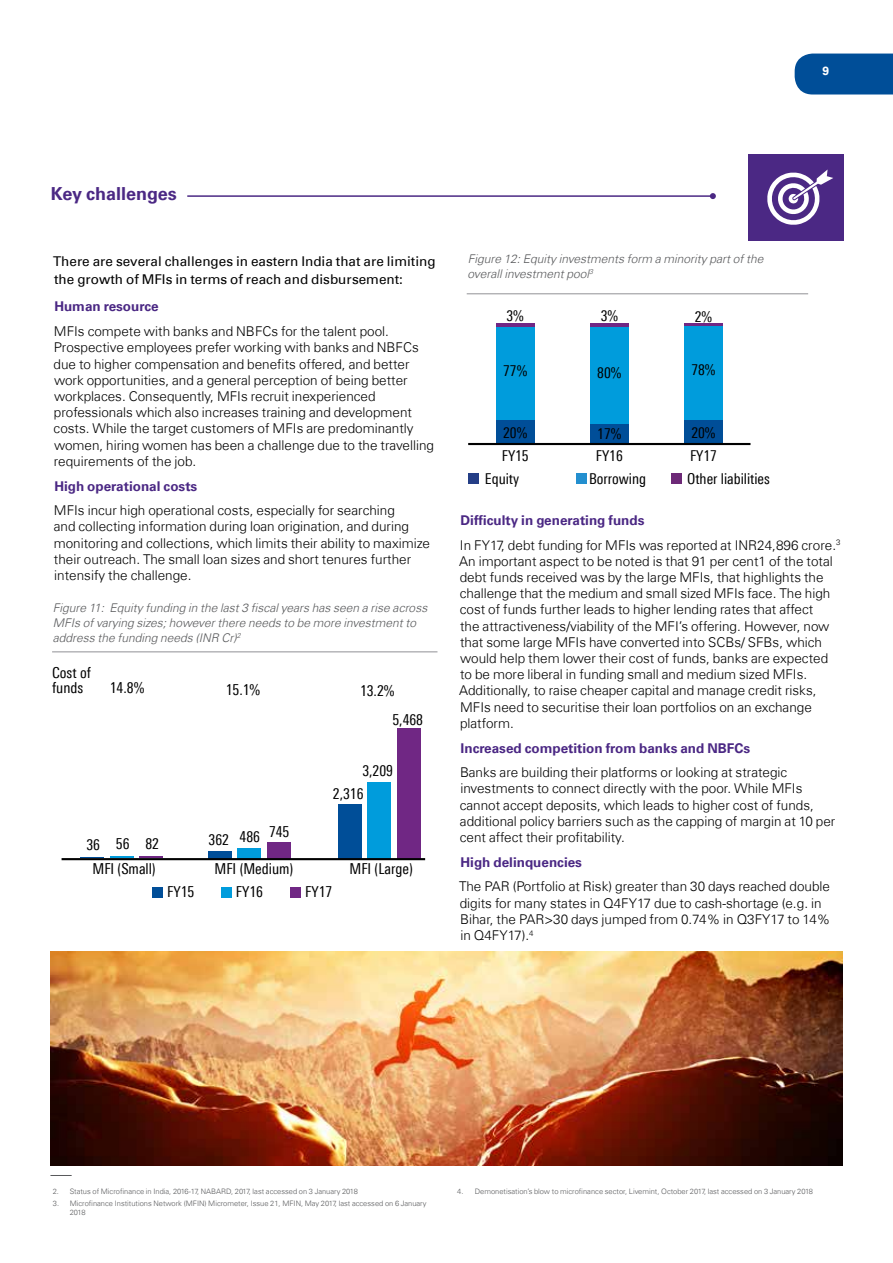
<style>
.page{position:relative;width:893px;height:1263px;background:#fff}
.page>*{position:absolute;margin:0;border:0;box-sizing:border-box;transform-origin:0 0}
.t1{font:700 18px "Universfor KPMG";color:#4b2884}
.t2{font:condensed 15.15px/15.1px "Universfor KPMG";letter-spacing:-.005em;color:#000}
.t3{font:condensed 15px "Universfor KPMG";letter-spacing:-.005em;color:#010101}
.t4{font:300 13.5px/16.2px "Universfor KPMG";color:#000}
.t5{font:13.5px/18px "Universfor KPMG";color:#000}
.t6{font:700 13.5px "Universfor KPMG";color:#4b2884}
.t7{font:italic 300 12px/15px "Universfor KPMG";color:#58595b}
.t8{font:700 12px "Universfor KPMG";color:#fff}
.t9{font:300 7.5px/9px "Universfor KPMG";color:#58595b}
.s1{font-weight:700;color:#4b2884}
</style>
<div class="page">
<div style="left:795px;top:54px;width:98px;height:41px;background:#004e98"></div>
<img style="left:50px;top:951px;width:792px;height:214px">
<hr style="left:187px;top:195px;width:526px;height:2px;background:#4b2884">
<svg style="left:710px;top:193px;width:6px;height:6px"></svg>
<div style="left:748px;top:154px;width:96px;height:87px;background:#4b2884"></div>
<svg style="left:767px;top:169px;width:66px;height:56px"></svg>
<svg style="left:50px;top:1175px;width:22px;height:1px"></svg>
<svg style="left:484px;top:442px;width:30px;height:4px"></svg>
<svg style="left:81px;top:857px;width:23px;height:1px"></svg>
<svg style="left:110px;top:857px;width:24px;height:1px"></svg>
<hr style="left:140px;top:856px;width:23px;height:2px;background:#702784">
<div style="left:208px;top:851px;width:23px;height:9px;background:#004e98"></div>
<div style="left:237px;top:848px;width:24px;height:12px;background:#009cdc"></div>
<div style="left:267px;top:842px;width:23px;height:18px;background:#702784"></div>
<div style="left:338px;top:804px;width:24px;height:56px;background:#004e98"></div>
<div style="left:367px;top:783px;width:24px;height:77px;background:#009cdc"></div>
<div style="left:397px;top:728px;width:23px;height:132px;background:#702784"></div>
<div style="left:153px;top:887px;width:10px;height:10px;background:#004e98"></div>
<div style="left:221px;top:887px;width:11px;height:10px;background:#009cdc"></div>
<div style="left:290px;top:887px;width:11px;height:10px;background:#702784"></div>
<hr style="left:62px;top:858px;width:363px;height:2px;background:#010101">
<hr style="left:467px;top:294px;width:341px;height:1px;background:#919195">
<div style="left:496px;top:420px;width:38px;height:24px;background:#004e98"></div>
<div style="left:590px;top:424px;width:38px;height:20px;background:#004e98"></div>
<div style="left:684px;top:420px;width:39px;height:24px;background:#004e98"></div>
<div style="left:496px;top:327px;width:38px;height:93px;background:#009cdc"></div>
<div style="left:590px;top:327px;width:38px;height:97px;background:#009cdc"></div>
<div style="left:684px;top:326px;width:39px;height:94px;background:#009cdc"></div>
<hr style="left:496px;top:323px;width:38px;height:4px;background:#702784">
<hr style="left:590px;top:323px;width:38px;height:4px;background:#702784">
<hr style="left:684px;top:323px;width:39px;height:3px;background:#702784">
<hr style="left:468px;top:443px;width:282px;height:2px;background:#010101">
<div style="left:468px;top:473px;width:11px;height:11px;background:#243e86"></div>
<div style="left:576px;top:473px;width:11px;height:11px;background:#238fcf"></div>
<div style="left:671px;top:473px;width:11px;height:11px;background:#6d2977"></div>
<hr style="left:52px;top:652px;width:385px;height:1px;background:#919195">
<p class="t8" style="left:822px;top:64px;width:8px">9</p>
<h1 class="t1" style="left:51px;top:183px;width:128px">Key challenges</h1>
<p class="t5" style="left:53px;top:253px;width:384px">There are several challenges in eastern India that are limiting the growth of MFIs in terms of reach and disbursement:</p>
<p class="t6" style="left:54px;top:299px;width:106px">Human resource</p>
<p class="t4" style="left:54px;top:323px;width:382px">MFIs compete with banks and NBFCs for the talent pool.<br>Prospective employees prefer working with banks and NBFCs due to higher compensation and benefits offered, and better work opportunities, and a general perception of being better workplaces. Consequently, MFIs recruit inexperienced professionals which also increases training and development costs. While the target customers of MFIs are predominantly women, hiring women has been a challenge due to the travelling requirements of the job.</p>
<p class="t6" style="left:54px;top:478px;width:144px">High operational costs</p>
<p class="t4" style="left:54px;top:502px;width:378px">MFIs incur high operational costs, especially for searching<br>and collecting information during loan origination, and during monitoring and collections, which limits their ability to maximize their outreach. The small loan sizes and short tenures further intensify the challenge.</p>
<p class="t7" style="left:53px;top:600px;width:376px">Figure 11: Equity funding in the last 3 fiscal years has seen a rise across<br>MFIs of varying sizes; however there needs to be more investment to address the funding needs (INR Cr)<sup>2</sup></p>
<p class="t2" style="left:52px;top:665px;width:40px">Cost of funds</p>
<p class="t2" style="left:110px;top:680px;width:36px">14.8%</p>
<p class="t2" style="left:360px;top:683px;width:36px">13.2%</p>
<p class="t2" style="left:226px;top:682px;width:36px">15.1%</p>
<p class="t2" style="left:392px;top:712px;width:32px">5,468</p>
<p class="t2" style="left:362px;top:763px;width:32px">3,209</p>
<p class="t2" style="left:333px;top:786px;width:32px">2,316</p>
<p class="t2" style="left:86px;top:836px;width:74px">36 56 82</p>
<p class="t2" style="left:209px;top:829px;width:82px">362 486 745</p>
<p class="t2" style="left:92px;top:861px;width:65px">MFI (Small)</p>
<p class="t2" style="left:215px;top:861px;width:80px">MFI (Medium)</p>
<p class="t2" style="left:349px;top:861px;width:65px">MFI (Large)</p>
<p class="t2" style="left:167px;top:884px;width:29px">FY15</p>
<p class="t2" style="left:236px;top:884px;width:29px">FY16</p>
<p class="t2" style="left:305px;top:884px;width:29px">FY17</p>
<p class="t7" style="left:467px;top:252px;width:297px">Figure 12: Equity investments form a minority part of the overall investment pool<sup>3</sup></p>
<p class="t3" style="left:507px;top:307px;width:19px">3%</p>
<p class="t3" style="left:601px;top:307px;width:19px">3%</p>
<p class="t3" style="left:695px;top:308px;width:19px">2%</p>
<p class="t3" style="left:503px;top:362px;width:26px">77%</p>
<p class="t3" style="left:597px;top:364px;width:26px">80%</p>
<p class="t3" style="left:691px;top:361px;width:26px">78%</p>
<p class="t3" style="left:503px;top:423px;width:26px">20%</p>
<p class="t3" style="left:597px;top:425px;width:26px">17%</p>
<p class="t3" style="left:691px;top:423px;width:26px">20%</p>
<p class="t3" style="left:502px;top:446px;width:28px">FY15</p>
<p class="t3" style="left:596px;top:446px;width:28px">FY16</p>
<p class="t3" style="left:690px;top:446px;width:28px">FY17</p>
<p class="t3" style="left:485px;top:469px;width:36px">Equity</p>
<p class="t3" style="left:589px;top:469px;width:58px">Borrowing</p>
<p class="t3" style="left:687px;top:469px;width:84px">Other liabilities</p>
<p class="t4" style="left:460px;top:508px;width:382px;line-height:24.8px"><span class="s1">Difficulty in generating funds<br></span>In FY17, debt funding for MFIs was reported at INR24,896 crore.<sup>3</sup></p>
<p class="t4" style="left:459px;top:553px;width:375px">An important aspect to be noted is that 91 per cent1 of the total debt funds received was by the large MFIs, that highlights the challenge that the medium and small sized MFIs face. The high cost of funds further leads to higher lending rates that affect the attractiveness/viability of the MFI’s offering. However, now that some large MFIs have converted into SCBs/ SFBs, which would help them lower their cost of funds, banks are expected to be more liberal in funding small and medium sized MFIs.<br>Additionally, to raise cheaper capital and manage credit risks, MFIs need to securitise their loan portfolios on an exchange platform.</p>
<p class="t6" style="left:460px;top:740px;width:291px">Increased competition from banks and NBFCs</p>
<p class="t4" style="left:460px;top:764px;width:377px">Banks are building their platforms or looking at strategic investments to connect directly with the poor. While MFIs cannot accept deposits, which leads to higher cost of funds, additional policy barriers such as the capping of margin at 10 per cent affect their profitability.</p>
<p class="t6" style="left:460px;top:854px;width:123px">High delinquencies</p>
<p class="t4" style="left:459px;top:878px;width:373px">The PAR (Portfolio at Risk) greater than 30 days reached double digits for many states in Q4FY17 due to cash-shortage (e.g. in Bihar, the PAR&gt;30 days jumped from 0.74% in Q3FY17 to 14% in Q4FY17).<sup>4</sup></p>
<p class="t9" style="left:53px;top:1186px;width:307px">2. Status of Microfinance in India, 2016-17, NABARD, 2017, last accessed on 3 January 2018</p>
<p class="t9" style="left:70px;top:1198px;width:358px;text-indent:-17px">3. Microfinance Institutions Network (MFIN) Micrometer, Issue 21, MFIN, May 2017, last accessed on 6 January<br>2018</p>
<p class="t9" style="left:457px;top:1186px;width:357px">4. Demonetisation’s blow to microfinance sector, Livemint, October 2017, last accessed on 3 January 2018</p>
</div>
